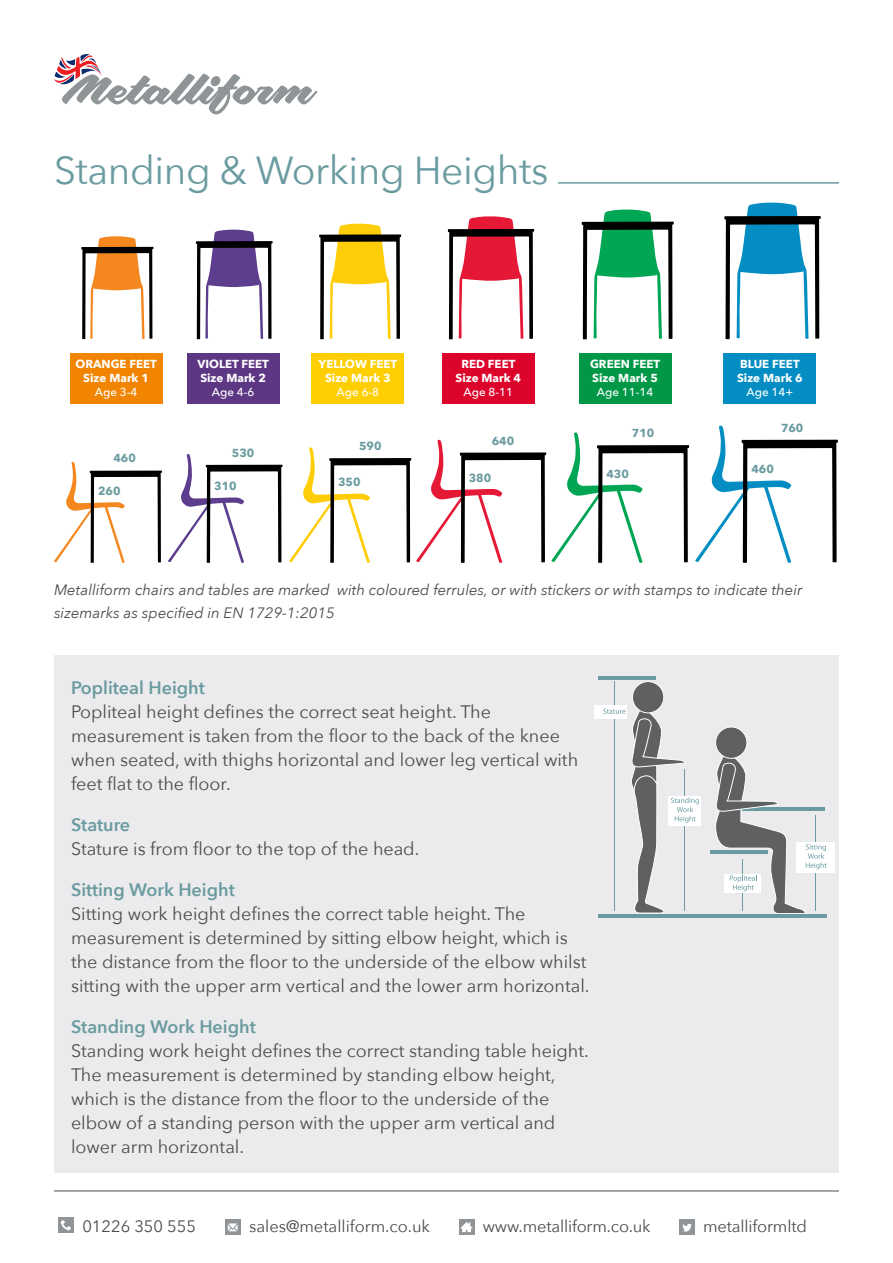
<style>
.page{position:relative;width:893px;height:1263px;background:#fff}
.page>*{position:absolute;margin:0;border:0;box-sizing:border-box;transform-origin:0 0}
.t1{font:39px "Avenir Next";letter-spacing:-.01em;color:#6a9ba0}
.t2{font:18px/24px "Avenir Next";color:#4b4c4d}
.t3{font:600 18px "Avenir Next";letter-spacing:-.005em;color:#6a9ba0}
.t4{font:16.5px "Avenir Next";letter-spacing:-.01em;color:#4b4c4d}
.t5{font:italic 15px/22.5px "Avenir Next";color:#4b4c4d}
.t6{font:700 11.55px/14px "Avenir Next";color:#fff;text-align:center}
.t7{font:700 11.55px "Avenir Next";color:#6a9ba0}
.s1{font-weight:500}
.s2{font-weight:600;color:#6a9ba0}
</style>
<div class="page">
<svg style="left:54px;top:54px;width:263px;height:60px"></svg>
<hr style="left:54px;top:1191px;width:785px;height:1px;background:#4b4c4d">
<div style="left:58px;top:1217px;width:16px;height:16px;background:#909497"></div>
<svg style="left:61px;top:1220px;width:10px;height:10px"></svg>
<div style="left:225px;top:1219px;width:16px;height:16px;background:#909497"></div>
<svg style="left:228px;top:1223px;width:10px;height:8px"></svg>
<div style="left:459px;top:1219px;width:16px;height:16px;background:#909497"></div>
<svg style="left:461px;top:1222px;width:12px;height:10px"></svg>
<div style="left:679px;top:1219px;width:16px;height:16px;background:#909497"></div>
<svg style="left:682px;top:1224px;width:10px;height:7px"></svg>
<div style="left:54px;top:655px;width:785px;height:517px;background:#ebebed"></div>
<div style="left:632px;top:681px;width:32px;height:32px;background:#5e6062;border-radius:50%"></div>
<div style="left:632px;top:681px;width:32px;height:32px;border:1px solid #fff;border-radius:50%"></div>
<hr style="left:598px;top:914px;width:228px;height:3px;background:#6a9ba0">
<hr style="left:598px;top:676px;width:57px;height:4px;background:#6a9ba0">
<hr style="left:614px;top:681px;width:1px;height:230px;background:#6a9ba0">
<div style="left:594px;top:705px;width:33px;height:14px;background:#fff"></div>
<div style="left:796px;top:842px;width:39px;height:30px;background:#fff"></div>
<svg style="left:603px;top:708px;width:22px;height:6px"></svg>
<svg style="left:631px;top:707px;width:195px;height:207px;background:#cecfd1"></svg>
<hr style="left:558px;top:182px;width:281px;height:2px;background:#6a9ba0">
<svg style="left:81px;top:236px;width:73px;height:103px"></svg>
<svg style="left:196px;top:230px;width:77px;height:109px"></svg>
<svg style="left:319px;top:224px;width:82px;height:115px"></svg>
<svg style="left:448px;top:216px;width:86px;height:123px"></svg>
<svg style="left:582px;top:209px;width:92px;height:130px"></svg>
<svg style="left:724px;top:203px;width:97px;height:136px"></svg>
<svg style="left:54px;top:462px;width:108px;height:101px"></svg>
<svg style="left:168px;top:454px;width:115px;height:109px"></svg>
<svg style="left:289px;top:432px;width:400px;height:131px"></svg>
<svg style="left:695px;top:425px;width:143px;height:138px"></svg>
<div style="left:70px;top:353px;width:93px;height:51px;background:#f18400"></div>
<div style="left:187px;top:353px;width:93px;height:51px;background:#5d3784"></div>
<div style="left:311px;top:353px;width:93px;height:51px;background:#fece00"></div>
<div style="left:442px;top:353px;width:93px;height:51px;background:#dd042b"></div>
<div style="left:579px;top:353px;width:92px;height:51px;background:#009846"></div>
<div style="left:723px;top:353px;width:93px;height:51px;background:#048dc3"></div>
<p class="t1" style="left:54px;top:137px;width:496px">Standing &amp; Working Heights</p>
<p class="t6" style="left:75px;top:357px;width:83px">ORANGE FEET<br>Size Mark 1<br><span class="s1">Age 3-4</span></p>
<p class="t6" style="left:198px;top:357px;width:73px">VIOLET FEET<br>Size Mark 2<br><span class="s1">Age 4-6</span></p>
<p class="t6" style="left:319px;top:357px;width:80px">YELLOW FEET<br>Size Mark 3<br><span class="s1">Age 6-8</span></p>
<p class="t6" style="left:455px;top:357px;width:67px">RED FEET<br>Size Mark 4<br><span class="s1">Age 8-11</span></p>
<p class="t6" style="left:590px;top:357px;width:72px">GREEN FEET<br>Size Mark 5<br><span class="s1">Age 11-14</span></p>
<p class="t6" style="left:737px;top:357px;width:67px">BLUE FEET<br>Size Mark 6<br><span class="s1">Age 14+</span></p>
<p class="t7" style="left:113px;top:448px;width:24px">460</p>
<p class="t7" style="left:98px;top:481px;width:24px">260</p>
<p class="t7" style="left:232px;top:443px;width:24px">530</p>
<p class="t7" style="left:359px;top:436px;width:24px">590</p>
<p class="t7" style="left:214px;top:476px;width:24px">310</p>
<p class="t7" style="left:338px;top:472px;width:24px">350</p>
<p class="t7" style="left:492px;top:430px;width:24px">640</p>
<p class="t7" style="left:632px;top:423px;width:24px">710</p>
<p class="t7" style="left:469px;top:468px;width:24px">380</p>
<p class="t7" style="left:606px;top:463px;width:24px">430</p>
<p class="t7" style="left:751px;top:459px;width:24px">460</p>
<p class="t7" style="left:781px;top:418px;width:24px">760</p>
<p class="t5" style="left:54px;top:578px;width:750px">Metalliform chairs and tables are marked with coloured ferrules, or with stickers or with stamps to indicate their sizemarks as specified in EN 1729-1:2015</p>
<p class="t2" style="left:71px;top:675px;width:509px"><span class="s2">Popliteal Height<br></span>Popliteal height defines the correct seat height. The measurement is taken from the floor to the back of the knee when seated, with thighs horizontal and lower leg vertical with feet flat to the floor.</p>
<p class="t3" style="left:71px;top:809px;width:61px">Stature</p>
<p class="t2" style="left:71px;top:836px;width:350px">Stature is from floor to the top of the head.</p>
<p class="t2" style="left:71px;top:877px;width:520px"><span class="s2">Sitting Work Height<br></span>Sitting work height defines the correct table height. The measurement is determined by sitting elbow height, which is the distance from the floor to the underside of the elbow whilst sitting with the upper arm vertical and the lower arm horizontal.</p>
<p class="t2" style="left:71px;top:1014px;width:519px"><span class="s2">Standing Work Height<br></span>Standing work height defines the correct standing table height.<br>The measurement is determined by standing elbow height, which is the distance from the floor to the underside of the elbow of a standing person with the upper arm vertical and lower arm horizontal.</p>
<p class="t4" style="left:82px;top:1212px;width:115px">01226 350 555</p>
<p class="t4" style="left:249px;top:1212px;width:182px">sales@metalliform.co.uk</p>
<p class="t4" style="left:483px;top:1212px;width:169px">www.metalliform.co.uk</p>
<p class="t4" style="left:703px;top:1212px;width:105px">metalliformltd</p>
</div>
